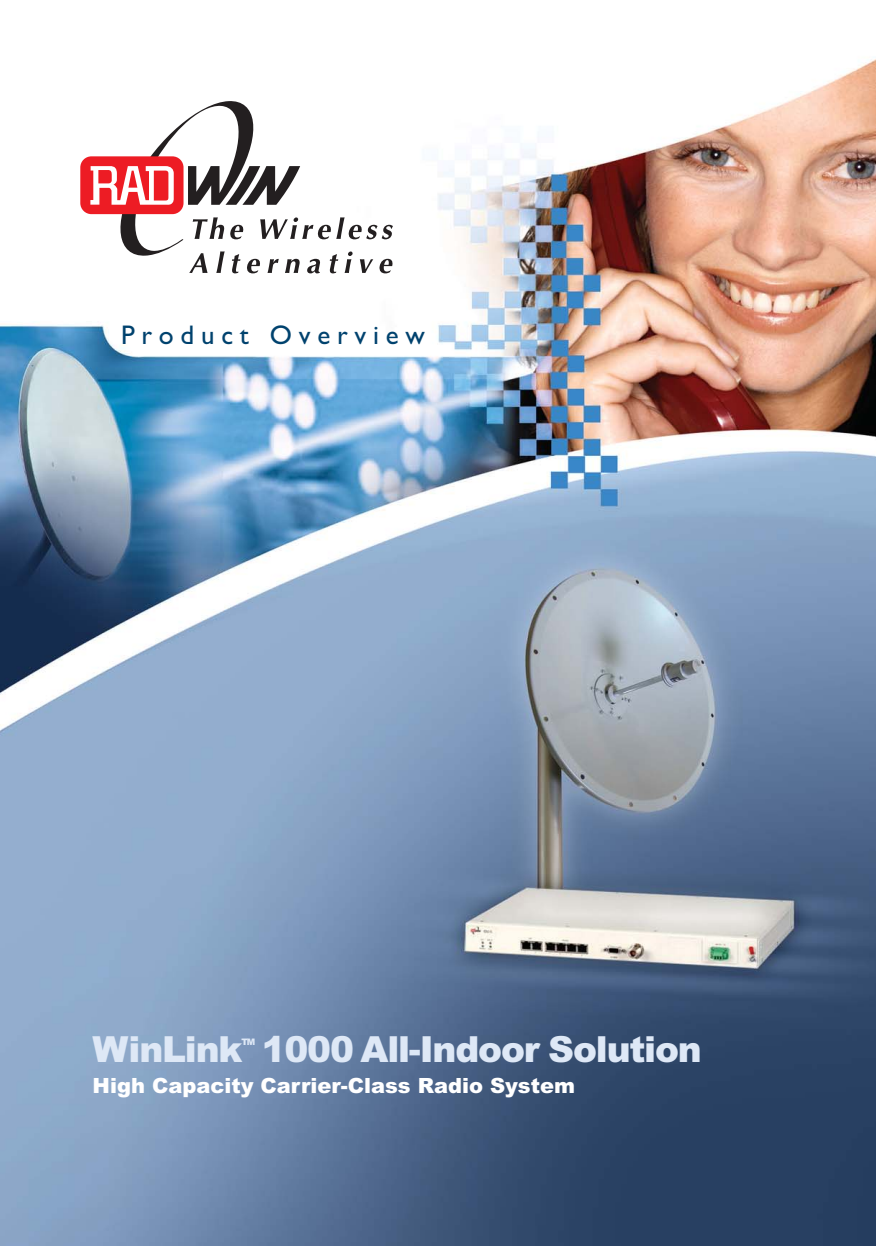
<style>
.page{position:relative;width:876px;height:1246px;background:#fff}
.page>*{position:absolute;margin:0;border:0;box-sizing:border-box;transform-origin:0 0}
.t1{font:900 36px "Arial";letter-spacing:-.035em;color:#dee8f6}
.t2{font:27px "Gill Sans";letter-spacing:.25em;color:#00426e}
.t3{font:900 21px "Arial";color:#fff}
.t4{font:900 9px "Arial";color:#dee8f6}
</style>
<div class="page">
<img style="left:0;top:59px;width:876px;height:1187px">
<div style="left:80px;top:156px;width:104px;height:58px;background:#ed1c24;border-radius:11px"></div>
<svg style="left:90px;top:100px;width:303px;height:173px"></svg>
<p class="t2" style="left:121px;top:326px;width:305px">Product Overview</p>
<h1 class="t1" style="left:93px;top:1036px;width:151px">WinLink</h1>
<p class="t4" style="left:241px;top:1038px;width:15px">TM</p>
<h1 class="t1" style="left:262px;top:1036px;width:442px">1000 All-Indoor Solution</h1>
<p class="t3" style="left:93px;top:1078px;width:484px">High Capacity Carrier-Class Radio System</p>
</div>
